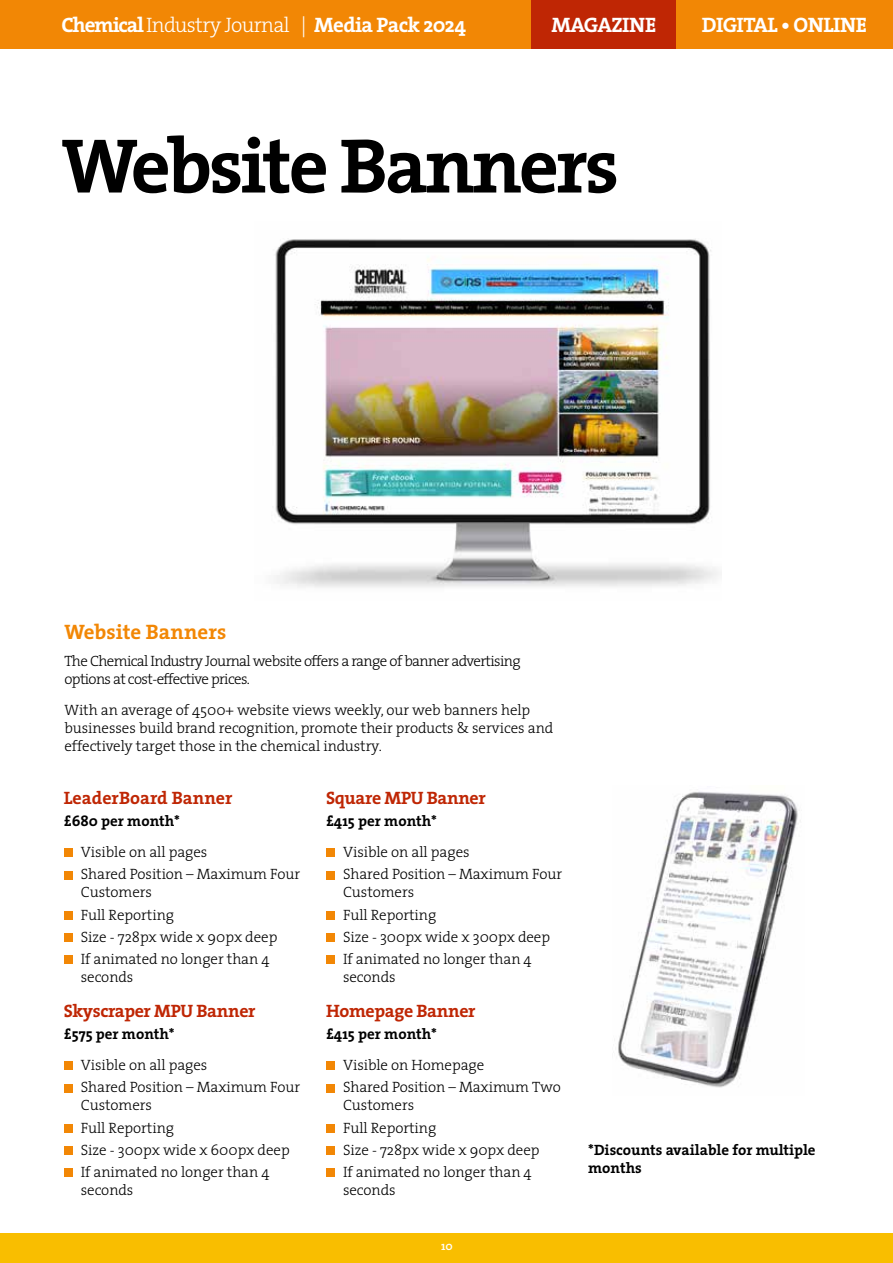
<style>
.page{position:relative;width:893px;height:1263px;background:#fff}
.page>*{position:absolute;margin:0;border:0;box-sizing:border-box;transform-origin:0 0}
.t1{font:700 78px "The Serif";letter-spacing:-.04em;color:#000}
.t2{font:700 21px "The Serif";letter-spacing:-.03em;color:#fff}
.t3{font:700 21px "The Serif";color:#f28705}
.t4{font:700 18px "The Serif";letter-spacing:-.02em;color:#bf2604}
.t5{font:700 18px "The Serif";color:#bf2604}
.t6{font:300 15px/22.2px "The Serif";letter-spacing:-.005em;color:#000}
.t7{font:300 15px/18px "The Serif";letter-spacing:-.04em;color:#000}
.t8{font:700 15px/18px "The Serif";color:#000}
.t9{font:600 12px "The Serif";color:#fff}
.s1{font-weight:300}
</style>
<div class="page">
<div style="left:0;top:0;width:893px;height:49px;background:#f28705"></div>
<div style="left:531px;top:0;width:145px;height:49px;background:#bf2604"></div>
<div style="left:64px;top:848px;width:8px;height:9px;background:#f28705"></div>
<div style="left:64px;top:871px;width:8px;height:8px;background:#f28705"></div>
<div style="left:64px;top:911px;width:8px;height:8px;background:#f28705"></div>
<div style="left:64px;top:933px;width:8px;height:9px;background:#f28705"></div>
<div style="left:64px;top:955px;width:8px;height:9px;background:#f28705"></div>
<div style="left:64px;top:1061px;width:8px;height:9px;background:#f28705"></div>
<div style="left:64px;top:1084px;width:8px;height:8px;background:#f28705"></div>
<div style="left:64px;top:1124px;width:8px;height:8px;background:#f28705"></div>
<div style="left:64px;top:1146px;width:8px;height:9px;background:#f28705"></div>
<div style="left:64px;top:1168px;width:8px;height:9px;background:#f28705"></div>
<div style="left:326px;top:848px;width:8px;height:9px;background:#f28705"></div>
<div style="left:326px;top:871px;width:8px;height:8px;background:#f28705"></div>
<div style="left:326px;top:911px;width:8px;height:8px;background:#f28705"></div>
<div style="left:326px;top:933px;width:8px;height:9px;background:#f28705"></div>
<div style="left:326px;top:955px;width:8px;height:9px;background:#f28705"></div>
<div style="left:326px;top:1061px;width:8px;height:9px;background:#f28705"></div>
<div style="left:326px;top:1084px;width:8px;height:8px;background:#f28705"></div>
<div style="left:326px;top:1124px;width:8px;height:8px;background:#f28705"></div>
<div style="left:326px;top:1146px;width:8px;height:9px;background:#f28705"></div>
<div style="left:326px;top:1168px;width:8px;height:9px;background:#f28705"></div>
<img style="left:275px;top:239px;width:444px;height:349px">
<img style="left:618px;top:791px;width:180px;height:297px">
<div style="left:0;top:1233px;width:893px;height:30px;background:#f9be00"></div>
<h2 class="t2" style="left:62px;top:8px;width:406px">Chemical <span class="s1">Industry Journal |</span> Media Pack 2024</h2>
<h2 class="t2" style="left:551px;top:8px;width:106px">MAGAZINE</h2>
<h2 class="t2" style="left:702px;top:8px;width:167px">DIGITAL • ONLINE</h2>
<h1 class="t1" style="left:62px;top:101px;width:559px">Website Banners</h1>
<h2 class="t3" style="left:64px;top:615px;width:163px">Website Banners</h2>
<p class="t7" style="left:64px;top:651px;width:458px">The Chemical Industry Journal website offers a range of banner advertising options at cost-effective prices.</p>
<p class="t6" style="left:64px;top:700px;width:490px;line-height:18px">With an average of 4500+ website views weekly, our web banners help businesses build brand recognition, promote their products &amp; services and effectively target those in the chemical industry.</p>
<p class="t5" style="left:64px;top:783px;width:170px">LeaderBoard Banner</p>
<p class="t8" style="left:64px;top:812px;width:118px">£680 per month*</p>
<p class="t6" style="left:81px;top:840px;width:221px">Visible on all pages<br>Shared Position – Maximum Four</p>
<p class="t6" style="left:81px;top:880px;width:198px">Customers<br>Full Reporting<br>Size - 728px wide x 90px deep<br>If animated no longer than 4</p>
<p class="t6" style="left:81px;top:965px;width:54px">seconds</p>
<p class="t4" style="left:64px;top:996px;width:193px">Skyscraper MPU Banner</p>
<p class="t8" style="left:64px;top:1025px;width:112px">£575 per month*</p>
<p class="t6" style="left:81px;top:1053px;width:221px">Visible on all pages<br>Shared Position – Maximum Four</p>
<p class="t6" style="left:81px;top:1094px;width:210px">Customers<br>Full Reporting<br>Size - 300px wide x 600px deep<br>If animated no longer than 4</p>
<p class="t6" style="left:81px;top:1178px;width:54px">seconds</p>
<p class="t4" style="left:326px;top:783px;width:161px">Square MPU Banner</p>
<p class="t8" style="left:326px;top:812px;width:113px">£415 per month*</p>
<p class="t6" style="left:343px;top:840px;width:221px">Visible on all pages<br>Shared Position – Maximum Four</p>
<p class="t6" style="left:343px;top:880px;width:209px">Customers<br>Full Reporting<br>Size - 300px wide x 300px deep<br>If animated no longer than 4</p>
<p class="t6" style="left:343px;top:965px;width:54px">seconds</p>
<p class="t4" style="left:326px;top:996px;width:151px">Homepage Banner</p>
<p class="t8" style="left:326px;top:1025px;width:113px">£415 per month*</p>
<p class="t6" style="left:343px;top:1053px;width:219px">Visible on Homepage<br>Shared Position – Maximum Two</p>
<p class="t6" style="left:343px;top:1094px;width:198px">Customers<br>Full Reporting<br>Size - 728px wide x 90px deep<br>If animated no longer than 4</p>
<p class="t6" style="left:343px;top:1178px;width:54px">seconds</p>
<p class="t9" style="left:441px;top:1236px;width:13px">10</p>
<p class="t8" style="left:588px;top:1141px;width:229px">*Discounts available for multiple months</p>
</div>
